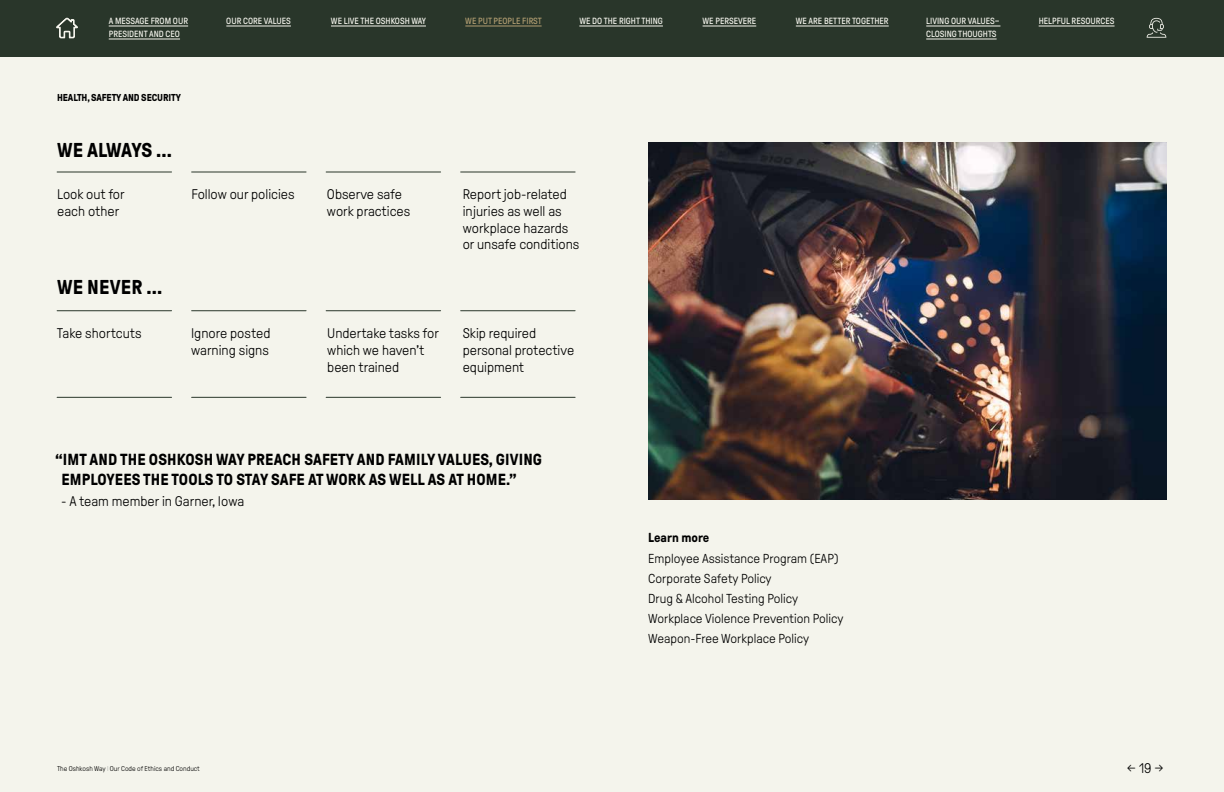
<style>
.page{position:relative;width:1224px;height:792px;background:#fff}
.page>*{position:absolute;margin:0;border:0;box-sizing:border-box;transform-origin:0 0}
.t1{font:700 20px "GT Pressura Pro";letter-spacing:-.025em;color:#000}
.t2{font:700 20px "GT Pressura Pro";letter-spacing:.01em;color:#000}
.t3{font:700 16px/19.2px "GT Pressura Pro";letter-spacing:.01em;color:#000}
.t4{font:300 14px/16.8px "GT Pressura Pro";color:#000}
.t5{font:300 13px/20.1px "GT Pressura Pro";color:#000}
.t6{font:700 13px "GT Pressura Pro";color:#000}
.t7{font:700 10px "GT Pressura Pro";letter-spacing:-.01em;color:#000}
.t8{font:9px/13px "GT Pressura Pro";color:#f4f4ec}
.t9{font:9px "GT Pressura Pro";color:#b19d71}
.t10{font:300 7px "GT Pressura Pro";color:#000}
.s1{color:#a6aaa6}
</style>
<div class="page">
<div style="left:0;top:54px;width:1224px;height:738px;background:#f4f4ec"></div>
<div style="left:0;top:0;width:1224px;height:57px;background:#29362a"></div>
<hr style="left:1039px;top:26px;width:76px;height:1px;background:#f4f4ec">
<hr style="left:226px;top:26px;width:65px;height:1px;background:#f4f4ec">
<hr style="left:109px;top:26px;width:79px;height:1px;background:#f4f4ec">
<hr style="left:109px;top:39px;width:71px;height:1px;background:#f4f4ec">
<hr style="left:331px;top:26px;width:95px;height:1px;background:#f4f4ec">
<hr style="left:579px;top:26px;width:84px;height:1px;background:#f4f4ec">
<hr style="left:703px;top:26px;width:53px;height:1px;background:#f4f4ec">
<hr style="left:796px;top:26px;width:93px;height:1px;background:#f4f4ec">
<hr style="left:465px;top:26px;width:77px;height:1px;background:#b19d71">
<svg style="left:56px;top:18px;width:22px;height:20px"></svg>
<svg style="left:1147px;top:18px;width:19px;height:20px"></svg>
<hr style="left:926px;top:26px;width:74px;height:1px;background:#f4f4ec">
<hr style="left:926px;top:39px;width:71px;height:1px;background:#f4f4ec">
<hr style="left:57px;top:172px;width:115px;height:1px;background:#29362a">
<hr style="left:57px;top:310px;width:115px;height:1px;background:#29362a">
<hr style="left:57px;top:397px;width:115px;height:1px;background:#29362a">
<hr style="left:461px;top:172px;width:114px;height:1px;background:#29362a">
<hr style="left:461px;top:310px;width:114px;height:1px;background:#29362a">
<hr style="left:461px;top:397px;width:114px;height:1px;background:#29362a">
<hr style="left:192px;top:172px;width:114px;height:1px;background:#29362a">
<hr style="left:192px;top:310px;width:114px;height:1px;background:#29362a">
<hr style="left:192px;top:397px;width:114px;height:1px;background:#29362a">
<hr style="left:326px;top:172px;width:115px;height:1px;background:#29362a">
<hr style="left:326px;top:310px;width:115px;height:1px;background:#29362a">
<hr style="left:326px;top:397px;width:115px;height:1px;background:#29362a">
<img style="left:648px;top:143px;width:519px;height:357px">
<p class="t8" style="left:109px;top:15px;width:81px">A MESSAGE FROM OUR</p>
<p class="t8" style="left:226px;top:15px;width:66px">OUR CORE VALUES</p>
<p class="t8" style="left:1039px;top:15px;width:77px">HELPFUL RESOURCES</p>
<p class="t8" style="left:109px;top:28px;width:73px">PRESIDENT AND CEO</p>
<p class="t8" style="left:331px;top:15px;width:97px">WE LIVE THE OSHKOSH WAY</p>
<p class="t9" style="left:465px;top:16px;width:78px">WE PUT PEOPLE FIRST</p>
<p class="t8" style="left:579px;top:15px;width:85px">WE DO THE RIGHT THING</p>
<p class="t8" style="left:703px;top:15px;width:55px">WE PERSEVERE</p>
<p class="t8" style="left:796px;top:15px;width:94px">WE ARE BETTER TOGETHER</p>
<p class="t8" style="left:926px;top:15px;width:75px">LIVING OUR VALUES–<br>CLOSING THOUGHTS</p>
<p class="t7" style="left:57px;top:92px;width:125px">HEALTH, SAFETY AND SECURITY</p>
<h1 class="t1" style="left:57px;top:139px;width:116px">WE ALWAYS …</h1>
<p class="t4" style="left:57px;top:186px;width:69px">Look out for each other</p>
<h1 class="t2" style="left:57px;top:277px;width:107px">WE NEVER …</h1>
<p class="t4" style="left:57px;top:325px;width:86px">Take shortcuts</p>
<p class="t4" style="left:191px;top:186px;width:105px">Follow our policies</p>
<p class="t4" style="left:327px;top:186px;width:85px">Observe safe work practices</p>
<p class="t4" style="left:463px;top:186px;width:118px">Report job-related injuries as well as workplace hazards or unsafe conditions</p>
<p class="t4" style="left:191px;top:325px;width:81px">Ignore posted warning signs</p>
<p class="t4" style="left:327px;top:325px;width:113px">Undertake tasks for which we haven’t been trained</p>
<p class="t4" style="left:463px;top:325px;width:113px">Skip required personal protective equipment</p>
<p class="t3" style="left:61px;top:451px;width:482px;text-indent:-6px">“IMT AND THE OSHKOSH WAY PREACH SAFETY AND FAMILY VALUES, GIVING<br>EMPLOYEES THE TOOLS TO STAY SAFE AT WORK AS WELL AS AT HOME.”</p>
<p class="t4" style="left:61px;top:493px;width:184px">- A team member in Garner, Iowa</p>
<p class="t6" style="left:648px;top:531px;width:63px">Learn more</p>
<p class="t5" style="left:648px;top:548px;width:197px">Employee Assistance Program (EAP)<br>Corporate Safety Policy<br>Drug &amp; Alcohol Testing Policy<br>Workplace Violence Prevention Policy<br>Weapon-Free Workplace Policy</p>
<p class="t10" style="left:57px;top:765px;width:144px">The Oshkosh Way <span class="s1">l</span> Our Code of Ethics and Conduct</p>
<p class="t4" style="left:1127px;top:760px;width:38px">← 19 →</p>
</div>
